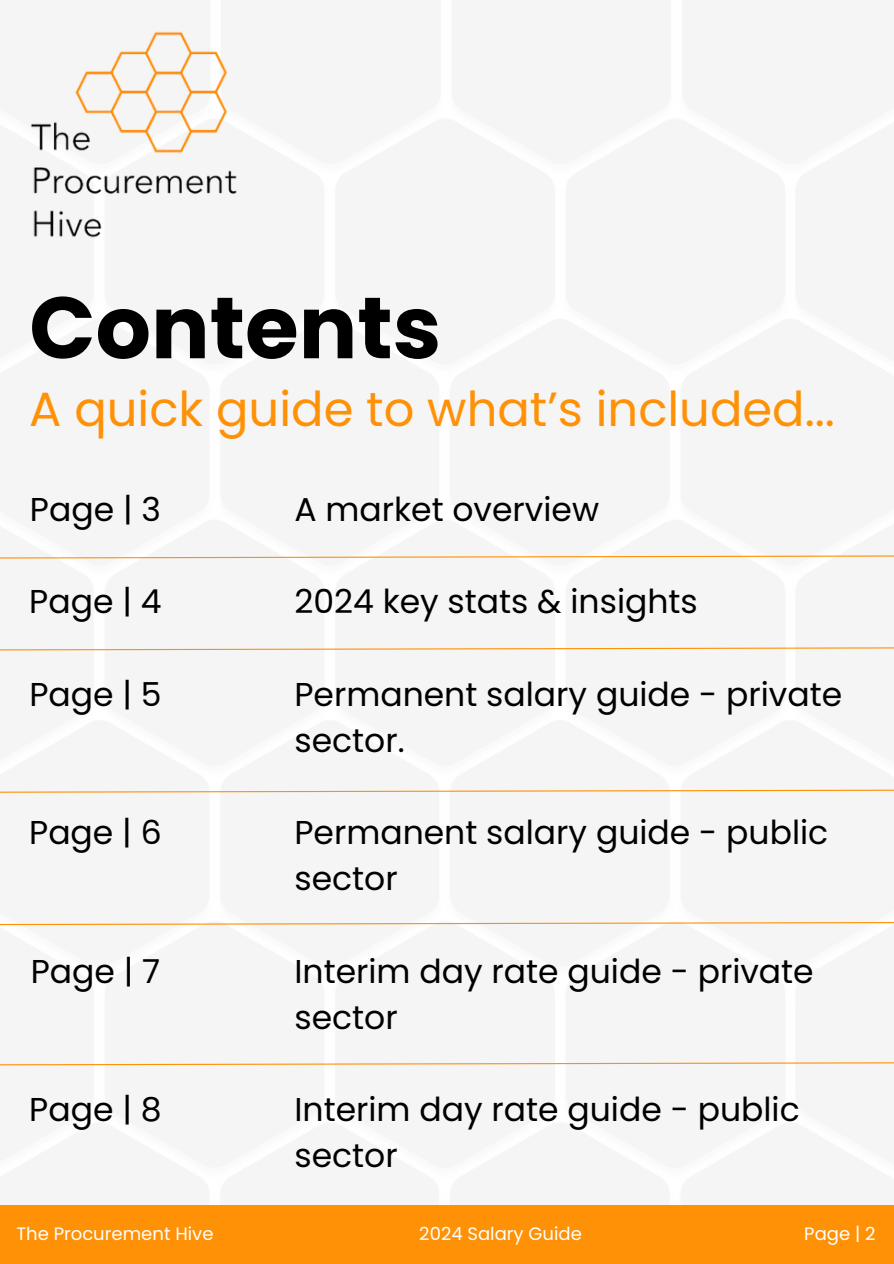
<style>
.page{position:relative;width:894px;height:1264px;background:#fff}
.page>*{position:absolute;margin:0;border:0;box-sizing:border-box;transform-origin:0 0}
.t1{font:700 87px "Poppins";color:#000}
.t2{font:48px "Poppins";color:#ff9107}
.t3{font:33px/46.2px "Poppins";color:#000}
.t4{font:18px "Poppins";color:#fff}
</style>
<div class="page">
<img style="left:30px;top:30px;width:209px;height:209px">
<div style="left:0;top:1204px;width:893px;height:59px;background:#ff9107"></div>
<svg style="left:0;top:555px;width:893px;height:4px"></svg>
<svg style="left:0;top:647px;width:893px;height:4px"></svg>
<svg style="left:0;top:789px;width:893px;height:4px"></svg>
<svg style="left:0;top:922px;width:893px;height:3px"></svg>
<svg style="left:0;top:1062px;width:893px;height:4px"></svg>
<h3 class="t1" style="left:29px;top:267px;width:413px">Contents</h3>
<p class="t2" style="left:29px;top:375px;width:807px">A quick guide to what’s included...</p>
<p class="t3" style="left:30px;top:486px;width:132px">Page | 3</p>
<h3 class="t3" style="left:294px;top:486px;width:306px">A market overview</h3>
<p class="t3" style="left:29px;top:578px;width:134px">Page | 4</p>
<h3 class="t3" style="left:294px;top:578px;width:405px">2024 key stats &amp; insights</h3>
<h1 class="t3" style="left:29px;top:671px;width:134px">Page | 5</h1>
<h3 class="t3" style="left:294px;top:671px;width:549px">Permanent salary guide - private sector.</h3>
<h2 class="t3" style="left:29px;top:809px;width:134px">Page | 6</h2>
<h3 class="t3" style="left:294px;top:809px;width:535px">Permanent salary guide - public sector</h3>
<h3 class="t3" style="left:31px;top:947px;width:131px">Page | 7</h3>
<h3 class="t3" style="left:294px;top:947px;width:520px">Interim day rate guide - private sector</h3>
<h3 class="t3" style="left:29px;top:1086px;width:134px">Page | 8</h3>
<h3 class="t3" style="left:294px;top:1086px;width:506px">Interim day rate guide - public sector</h3>
<h3 class="t4" style="left:16px;top:1220px;width:198px">The Procurement Hive</h3>
<h3 class="t4" style="left:419px;top:1220px;width:164px">2024 Salary Guide</h3>
<h3 class="t4" style="left:804px;top:1220px;width:73px">Page | 2</h3>
</div>
